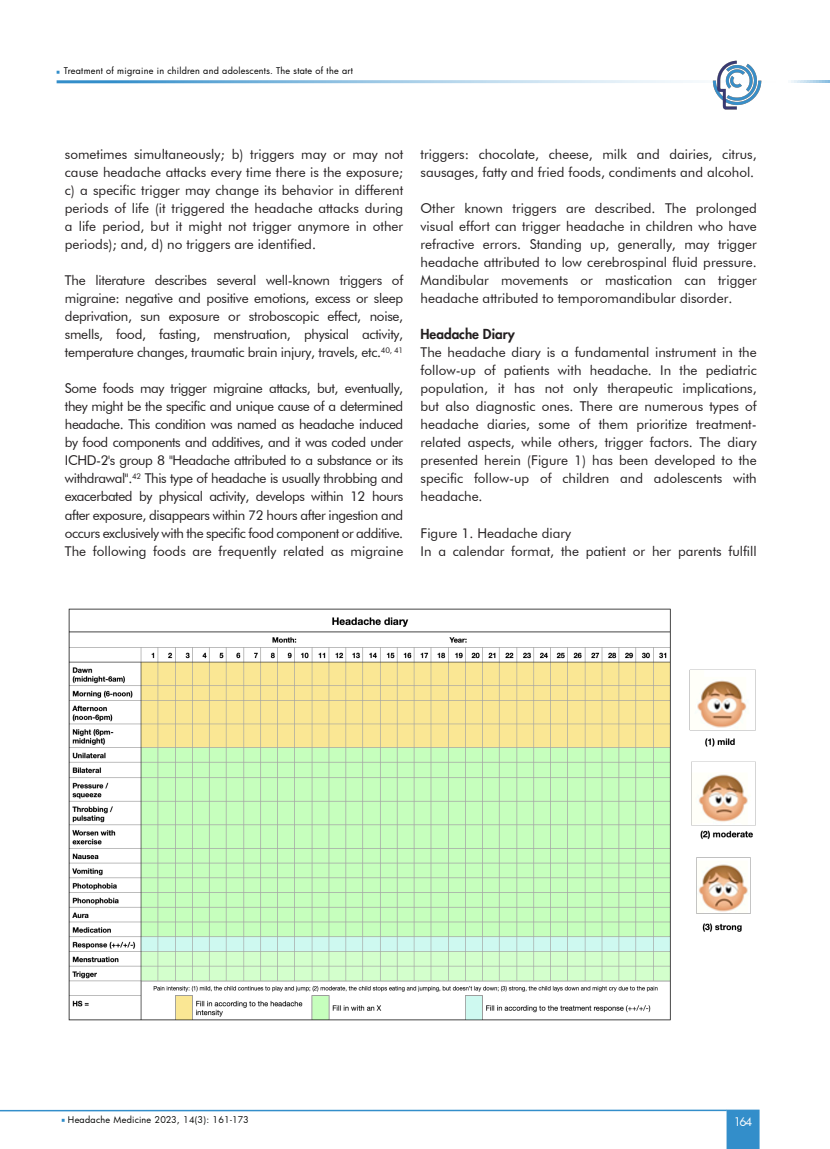
<style>
.page{position:relative;width:830px;height:1149px;background:#fff}
.page>*{position:absolute;margin:0;border:0;box-sizing:border-box;transform-origin:0 0}
.t1{font:13.5px/18px "Futura BT";color:#231f20;text-align:justify}
.t2{font:800 13.5px "Futura";color:#231f20}
.t3{font:11.55px "Futura";color:#fff}
.t4{font:9px "Futura";letter-spacing:.03em;color:#000}
.t5{font:9px "Futura";letter-spacing:.03em;color:#040503}
</style>
<div class="page">
<hr style="left:57px;top:80px;width:772px;height:3px;background:#338eca">
<svg style="left:726px;top:1109px;width:33px;height:39px"></svg>
<hr style="left:0;top:1109px;width:726px;height:1px;background:#338eca">
<img style="left:712px;top:60px;width:49px;height:50px">
<img style="left:68px;top:608px;width:688px;height:411px">
<p class="t4" style="left:64px;top:65px;width:290px">Treatment of migraine in children and adolescents. The state of the art</p>
<p class="t1" style="left:65px;top:145px;width:340px">sometimes simultaneously; b) triggers may or may not cause headache attacks every time there is the exposure; c) a specific trigger may change its behavior in different periods of life (it triggered the headache attacks during a life period, but it might not trigger anymore in other periods); and, d) no triggers are identified.</p>
<p class="t1" style="left:65px;top:271px;width:340px">The literature describes several well-known triggers of migraine: negative and positive emotions, excess or sleep deprivation, sun exposure or stroboscopic effect, noise, smells, food, fasting, menstruation, physical activity, temperature changes, traumatic brain injury, travels, etc.<sup>40,</sup> <sup>41</sup></p>
<p class="t1" style="left:65px;top:379px;width:340px">Some foods may trigger migraine attacks, but, eventually, they might be the specific and unique cause of a determined headache. This condition was named as headache induced by food components and additives, and it was coded under ICHD-2's group 8 "Headache attributed to a substance or its withdrawal".<sup>42</sup> This type of headache is usually throbbing and exacerbated by physical activity, develops within 12 hours after exposure, disappears within 72 hours after ingestion and occurs exclusively with the specific food component or additive.</p>
<p class="t1" style="left:65px;top:541px;width:340px">The following foods are frequently related as migraine</p>
<p class="t1" style="left:420px;top:145px;width:337px">triggers: chocolate, cheese, milk and dairies, citrus, sausages, fatty and fried foods, condiments and alcohol.</p>
<p class="t1" style="left:420px;top:199px;width:337px">Other known triggers are described. The prolonged visual effort can trigger headache in children who have refractive errors. Standing up, generally, may trigger headache attributed to low cerebrospinal fluid pressure.<br>Mandibular movements or mastication can trigger headache attributed to temporomandibular disorder.</p>
<p class="t2" style="left:420px;top:326px;width:96px">Headache Diary</p>
<p class="t1" style="left:420px;top:343px;width:337px">The headache diary is a fundamental instrument in the follow-up of patients with headache. In the pediatric population, it has not only therapeutic implications, but also diagnostic ones. There are numerous types of headache diaries, some of them prioritize treatment&shy;related aspects, while others, trigger factors. The diary presented herein (Figure 1) has been developed to the specific follow-up of children and adolescents with headache.</p>
<p class="t1" style="left:420px;top:523px;width:152px">Figure 1. Headache diary</p>
<p class="t1" style="left:420px;top:541px;width:337px">In a calendar format, the patient or her parents fulfill</p>
<p class="t5" style="left:68px;top:1113px;width:182px">Headache Medicine 2023, 14(3): 161-173</p>
<p class="t3" style="left:733px;top:1113px;width:20px">164</p>
</div>
